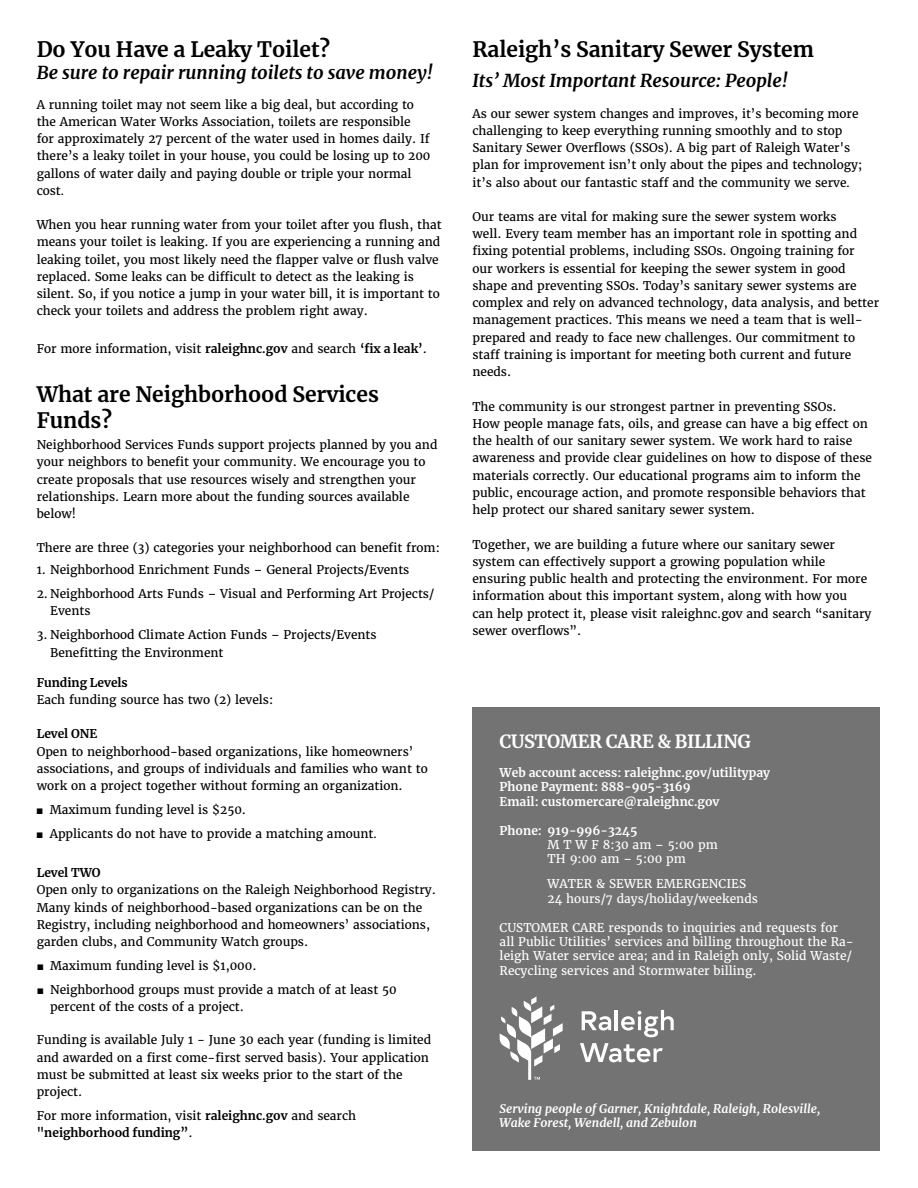
<style>
.page{position:relative;width:918px;height:1188px;background:#fff}
.page>*{position:absolute;margin:0;border:0;box-sizing:border-box;transform-origin:0 0}
.t1{font:700 21px/25.5px "Merriweather";color:#000}
.t2{font:italic 700 18px "Merriweather";color:#000}
.t3{font:700 18px "Merriweather";letter-spacing:-.02em;color:#fff}
.t4{font:12px/17.2px "Merriweather";color:#000}
.t5{font:12px/14.4px "Merriweather";color:#fff}
.t6{font:700 12px/14.4px "Merriweather";color:#fff}
.t7{font:italic 700 12px/14.4px "Merriweather";color:#fff}
.t8{font:700 12px "Merriweather";color:#000}
.s1{font-style:inherit}
.s2{font-weight:700}
.s3{font-family:"Arial"}
</style>
<div class="page">
<div style="left:472px;top:707px;width:408px;height:443px;background:#737373"></div>
<svg style="left:500px;top:996px;width:63px;height:84px"></svg>
<svg style="left:582px;top:1011px;width:29px;height:20px"></svg>
<hr style="left:615px;top:1010px;width:3px;height:20px;background:#fffefe">
<svg style="left:621px;top:1010px;width:53px;height:27px"></svg>
<svg style="left:580px;top:1043px;width:83px;height:19px"></svg>
<h1 class="t1" style="left:37px;top:36px;width:295px">Do You Have a Leaky Toilet?</h1>
<h2 class="t2" style="left:37px;top:60px;width:398px">Be sure to repair running toilets to save money!</h2>
<p class="t4" style="left:37px;top:96px;width:395px">A running toilet may not seem like a big deal, but according to the American Water Works Association, toilets are responsible for approximately 27 percent of the water used in homes daily. If there’s a leaky toilet in your house, you could be losing up to 200 gallons of water daily and paying double or triple your normal cost<span class="s1">.</span></p>
<p class="t4" style="left:37px;top:216px;width:407px">When you hear running water from your toilet after you flush, that means your toilet is leaking. If you are experiencing a running and leaking toilet, you most likely need the flapper valve or flush valve replaced. Some leaks can be difficult to detect as the leaking is silent. So, if you noti<span class="s1">c</span>e a jump in your water bill, it is important to check your toilets and address the problem right away.</p>
<p class="t4" style="left:37px;top:340px;width:392px">For more information, visit <span class="s2">raleighnc.gov</span> and search <span class="s2">‘fix a leak’</span>.</p>
<h1 class="t1" style="left:37px;top:381px;width:344px">What are Neighborhood Services<br>Funds?</h1>
<p class="t4" style="left:37px;top:436px;width:402px">Neighborhood Services Funds support projects planned by you and your neighbors to benefit your community. We encourage you to create proposals that use resources wisely and strengthen your relationships. Learn more about the funding sources available below!</p>
<p class="t4" style="left:37px;top:540px;width:405px">There are three (3) categories your neighborhood can benefit from:</p>
<p class="t4" style="left:37px;top:561px;width:374px">1. Neighborhood Enrichment Funds – General Projects/Events</p>
<p class="t4" style="left:50px;top:585px;width:385px;text-indent:-14px">2. Neighborhood Arts Funds – Visual and Performing Art Projects/<br>Events</p>
<p class="t4" style="left:50px;top:626px;width:328px;text-indent:-14px">3. Neighborhood Climate Action Funds – Projects/Events<br>Benefitting the Environment</p>
<p class="t8" style="left:37px;top:674px;width:93px">Funding Levels</p>
<p class="t4" style="left:37px;top:691px;width:238px">Each funding source has two (2) levels:</p>
<p class="t8" style="left:37px;top:726px;width:62px">Level ONE</p>
<p class="t4" style="left:37px;top:743px;width:393px">Open to neighborhood-based organizations, like homeowners’ associations, and groups of individuals and families who want to work on a project together without forming an organization.</p>
<p class="t4" style="left:36px;top:801px;width:211px"><span class="s3">■</span> Maximum funding level is $250.</p>
<p class="t4" style="left:36px;top:825px;width:342px"><span class="s3">■</span> Applicants do not have to provide a matching amount<span class="s1">.</span></p>
<p class="t8" style="left:37px;top:864px;width:65px">Level TWO</p>
<p class="t4" style="left:37px;top:881px;width:401px">Open only to organizations on the Raleigh Neighborhood Registry.<br>Many kinds of neighborhood-based organizations can be on the Registry, including neighborhood and homeowners’ associations, garden clubs, and Community Watch groups.</p>
<p class="t4" style="left:37px;top:957px;width:221px"><span class="s3">■</span> Maximum funding level is $1,000.</p>
<p class="t4" style="left:50px;top:981px;width:348px;text-indent:-14px"><span class="s3">■</span> Neighborhood groups must provide a match of at least 50 percent of the costs of a project.</p>
<p class="t4" style="left:37px;top:1031px;width:396px">Funding is available July 1 - June 30 each year (funding is limited and awarded on a first come-first served basis). Your application must be submitted at least six weeks prior to the start of the project.</p>
<p class="t4" style="left:37px;top:1107px;width:321px">For more information, visit <span class="s2">raleighnc.gov</span> and search <span class="s2">"neighborhood funding”</span>.</p>
<h1 class="t1" style="left:472px;top:36px;width:343px">Raleigh’s Sanitary Sewer System</h1>
<h2 class="t2" style="left:472px;top:68px;width:317px">Its’ Most Important Resource: People!</h2>
<p class="t4" style="left:473px;top:105px;width:391px">As our sewer system changes and improves, it’s becoming more challenging to keep everything running smoothly and to stop Sanitary Sewer Overflows (SSOs). A big part of Raleigh Water's plan for improvement isn’t only about the pipes and technology; it’s also about our fantastic staff and the community we serve<span class="s1">.</span></p>
<p class="t4" style="left:473px;top:208px;width:408px">Our teams are vital for making sure the sewer system works<br>well. Every team member has an important role in spotting and fixing potential problems, including SSOs. Ongoing training for<br>our workers is essential for keeping the sewer system in good shape and preventing SSOs. Today’s sanitary sewer systems are complex and rely on advanced technology, data analysis, and better management practices. This means we need a team that is well&shy;prepared and ready to face new challenges. Our commitment to staff training is important for meeting both current and future needs.</p>
<p class="t4" style="left:473px;top:398px;width:401px">The community is our strongest partner in preventing SSOs.<br>How people manage fats, oils, and grease can have a big effect on the health of our sanitary sewer system. We work hard to raise awareness and provide clear guidelines on how to dispose of these materials correctly. Our educational programs aim to inform the public, encourage action, and promote responsible behaviors that help protect our shared sanitary sewer system.</p>
<p class="t4" style="left:473px;top:536px;width:401px">Together, we are building a future where our sanitary sewer system can effectively support a growing population while ensuring public health and protecting the environment. For more information about this important system, along with how you<br>can help protect it, please visit raleighnc.gov and search “sanitary sewer overflows”.</p>
<h2 class="t3" style="left:500px;top:729px;width:253px">CUSTOMER CARE &amp; BILLING</h2>
<p class="t6" style="left:500px;top:765px;width:272px">Web account access: raleighnc.gov/utilitypay<br>Phone Payment: 888-905-3169<br>Email: customercare@raleighnc.gov</p>
<p class="t6" style="left:500px;top:823px;width:139px">Phone: 919-996-3245</p>
<p class="t5" style="left:548px;top:838px;width:172px">M T W F 8:30 am – 5:00 pm<br>TH 9:00 am – 5:00 pm</p>
<p class="t5" style="left:548px;top:877px;width:212px">WATER &amp; SEWER EMERGENCIES<br>24 hours/7 days/holiday/weekends</p>
<p class="t5" style="left:500px;top:920px;width:356px">CUSTOMER CARE responds to inquiries and requests for all Public Utilities’ services and billing throughout the Ra&shy;leigh Water service area; and in Raleigh only, Solid Waste/ Recycling services and Stormwater billing.</p>
<p class="t7" style="left:500px;top:1101px;width:322px">Serving people of Garner, Knightdale, Raleigh, Rolesville,<br>Wake Forest, Wendell, and Zebulon</p>
</div>
